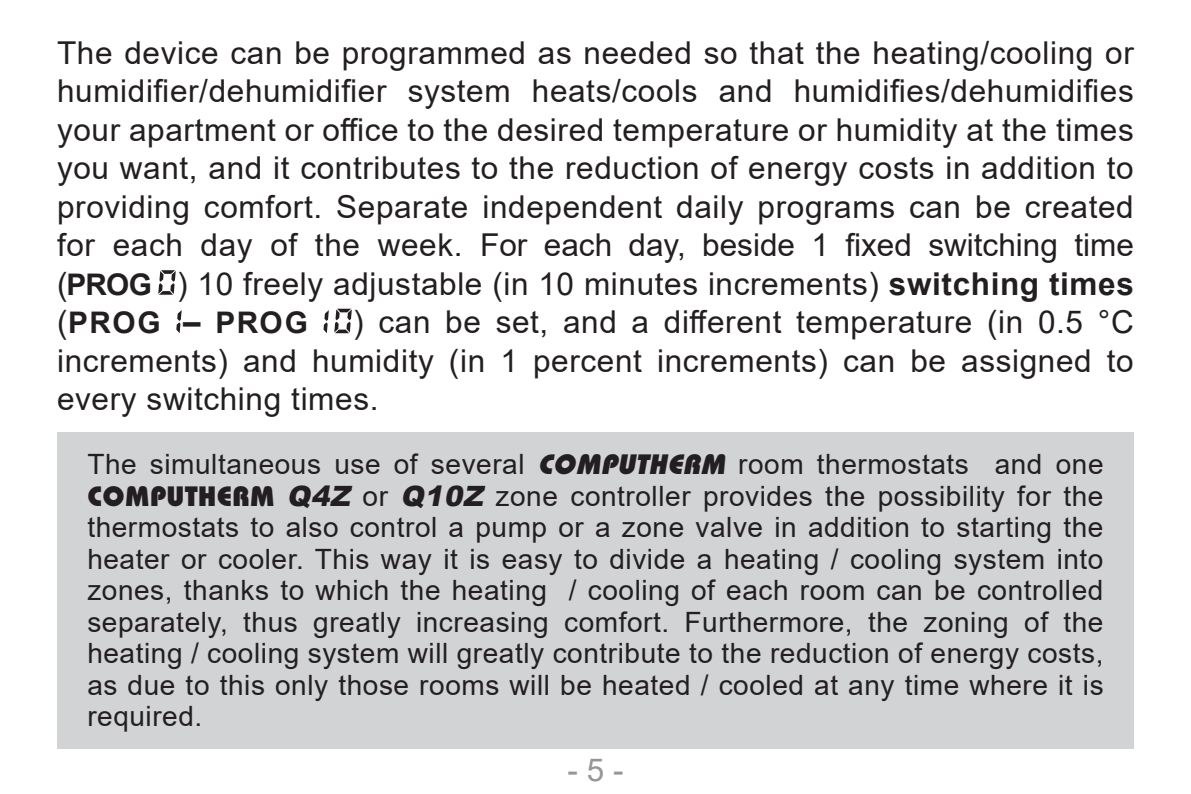
<style>
.page{position:relative;width:1191px;height:794px;background:#fff}
.page>*{position:absolute;margin:0;border:0;box-sizing:border-box;transform-origin:0 0}
.t1{font:31.5px/38.5px "Arial";letter-spacing:.02em;color:#231f20;text-align:justify}
.t2{font:31.5px "Arial";color:#949698}
.t3{font:700 29.75px "Arial";letter-spacing:.05em;color:#231f20}
.t4{font:28px/31.5px "Arial";letter-spacing:.02em;color:#231f20;text-align:justify}
.s1{font-weight:700;font-size:29.75px}
.s2{font-weight:700}
.s3{font-weight:400;font-size:31.5px}
.s4{font-size:31.5px}
.s5{font-family:"Bauhaus Std";font-weight:800;font-style:italic}
.s6{font-family:"Bauhaus Std";font-weight:800}
.s7{font-weight:900;font-style:italic}
</style>
<div class="page">
<svg style="left:158px;top:270px;width:18px;height:25px"></svg>
<svg style="left:176px;top:310px;width:6px;height:23px"></svg>
<svg style="left:323px;top:309px;width:29px;height:24px"></svg>
<div style="left:57px;top:432px;width:1077px;height:316px;background:#d1d3d4"></div>
<p class="t1" style="left:57px;top:33px;width:1078px">The device can be programmed as needed so that the heating/cooling or humidifier/dehumidifier system heats/cools and humidifies/dehumidifies your apartment or office to the desired temperature or humidity at the times you want, and it contributes to the reduction of energy costs in addition to providing comfort. Separate independent daily programs can be created for each day of the week. For each day, beside 1 fixed switching time (<span class="s1">PROG</span> ) 10 freely adjustable (in 10 minutes increments) <span class="s2">switching times</span></p>
<p class="t3" style="left:57px;top:302px;width:252px"><span class="s3">(</span>PROG <span class="s4">–</span> PROG</p>
<p class="t1" style="left:57px;top:303px;width:1078px;text-indent:296px">) can be set, and a different temperature (in 0.5 °C increments) and humidity (in 1 percent increments) can be assigned to every switching times.</p>
<p class="t4" style="left:87px;top:448px;width:1017px">The simultaneous use of several <span class="s5">COMPUTHERM</span> room thermostats and one <span class="s6">COMPUTHERM</span> <span class="s7">Q4Z</span> or <span class="s7">Q10Z</span> zone controller provides the possibility for the thermostats to also control a pump or a zone valve in addition to starting the heater or cooler. This way it is easy to divide a heating / cooling system into zones, thanks to which the heating / cooling of each room can be controlled separately, thus greatly increasing comfort. Furthermore, the zoning of the heating / cooling system will greatly contribute to the reduction of energy costs, as due to this only those rooms will be heated / cooled at any time where it is required.</p>
<p class="t2" style="left:567px;top:748px;width:58px">- 5 -</p>
</div>
